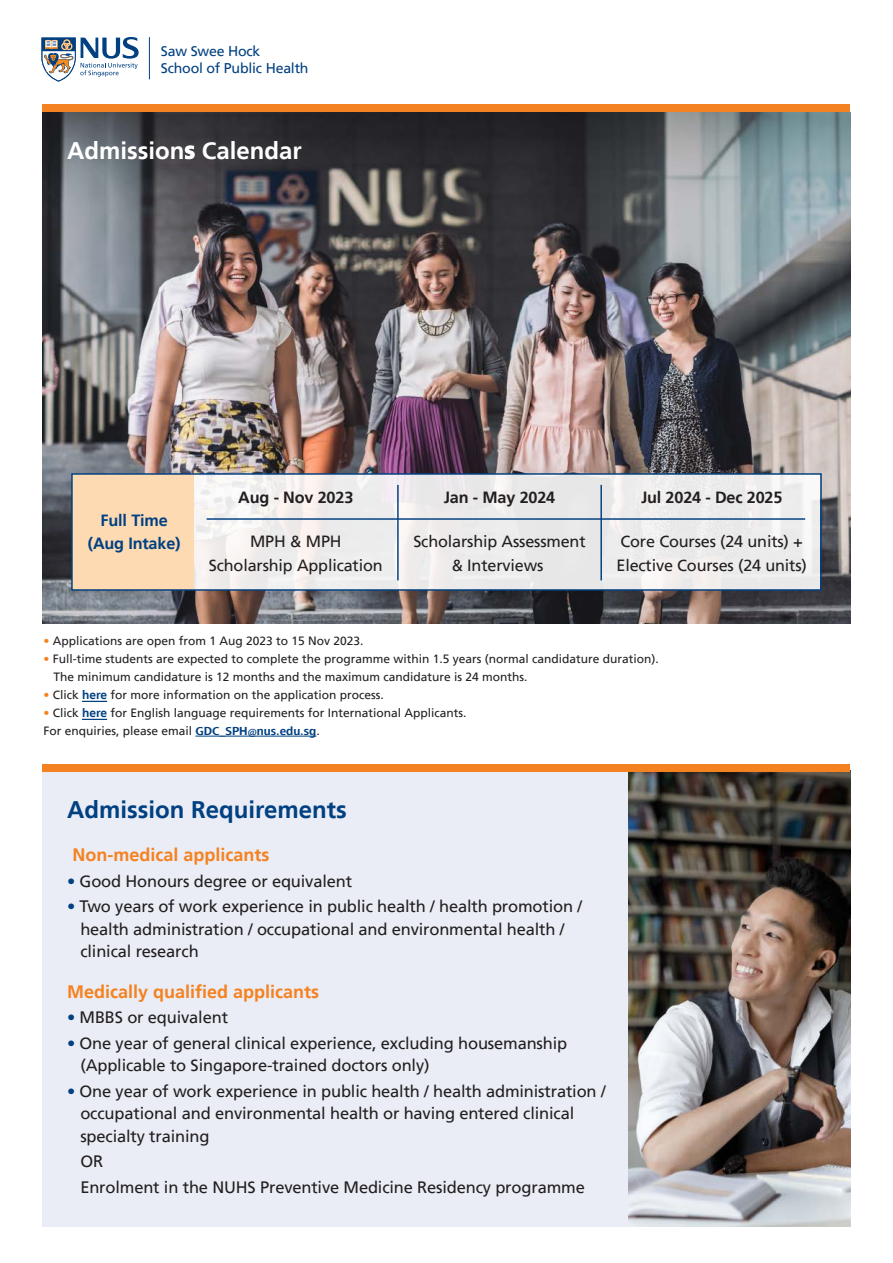
<style>
.page{position:relative;width:893px;height:1263px;background:#fff}
.page>*{position:absolute;margin:0;border:0;box-sizing:border-box;transform-origin:0 0}
.t1{font:700 24px "Frutiger LT";color:#014081}
.t2{font:700 24px "Frutiger LT";color:#fff}
.t3{font:700 18px "Frutiger LT";color:#f58220}
.t4{font:16.5px/22.5px "Frutiger LT";letter-spacing:-.01em;color:#231f20}
.t5{font:16.2px/23.5px "Frutiger LT";letter-spacing:-.01em;color:#231f20;text-align:center}
.t6{font:700 16.2px "Frutiger LT";letter-spacing:-.01em;color:#231f20}
.t7{font:700 16.2px/23.5px "Frutiger LT";letter-spacing:-.01em;color:#014081;text-align:center}
.t8{font:14.1px/17px "Frutiger LT";letter-spacing:-.015em;color:#014081}
.t9{font:12px/18px "Frutiger LT";color:#231f20}
.s1{color:#f58220}
.s2{font-weight:700;color:#014081}
.s3{font-family:"Frutiger Next LT";font-weight:700;color:#014081}
.s4{color:#014081}
</style>
<div class="page">
<div style="left:43px;top:771px;width:589px;height:455px;background:#eaedf6"></div>
<img style="left:43px;top:112px;width:807px;height:512px">
<svg style="left:82px;top:701px;width:25px;height:1px"></svg>
<svg style="left:82px;top:719px;width:25px;height:1px"></svg>
<hr style="left:195px;top:736px;width:121px;height:1px;background:#014081">
<svg style="left:41px;top:37px;width:98px;height:45px"></svg>
<hr style="left:149px;top:37px;width:1px;height:42px;background:#014081">
<div style="left:43px;top:104px;width:807px;height:8px;background:#f58220"></div>
<div style="left:194px;top:474px;width:626px;height:116px;background:linear-gradient(to right,#f1efee,#ebebec)"></div>
<div style="left:72px;top:474px;width:122px;height:116px;background:#fedab3"></div>
<div style="left:71px;top:473px;width:751px;height:118px;border:1px solid #014081"></div>
<hr style="left:207px;top:518px;width:598px;height:2px;background:#014081">
<hr style="left:397px;top:485px;width:2px;height:95px;background:#014081">
<hr style="left:600px;top:485px;width:2px;height:95px;background:#014081">
<img style="left:628px;top:772px;width:222px;height:454px">
<div style="left:43px;top:765px;width:807px;height:7px;background:#f58220"></div>
<p class="t8" style="left:161px;top:42px;width:149px">Saw Swee Hock<br>School of Public Health</p>
<h1 class="t2" style="left:67px;top:136px;width:236px">Admissions Calendar</h1>
<p class="t7" style="left:88px;top:508px;width:94px">Full Time (Aug Intake)</p>
<p class="t6" style="left:238px;top:488px;width:117px">Aug - Nov 2023</p>
<p class="t6" style="left:444px;top:488px;width:113px">Jan - May 2024</p>
<p class="t6" style="left:641px;top:488px;width:143px">Jul 2024 - Dec 2025</p>
<p class="t5" style="left:209px;top:530px;width:175px">MPH &amp; MPH<br>Scholarship Application</p>
<p class="t5" style="left:413px;top:530px;width:174px">Scholarship Assessment &amp; Interviews</p>
<p class="t5" style="left:616px;top:530px;width:192px;text-align:left">Core Courses (24 units) +<br>Elective Courses (24 units)</p>
<p class="t9" style="left:43px;top:632px;width:322px"><span class="s1">•</span> Applications are open from 1 Aug 2023 to 15 Nov 2023.</p>
<p class="t9" style="left:53px;top:650px;width:607px;text-indent:-10px"><span class="s1">•</span> Full-time students are expected to complete the programme within 1.5 years (normal candidature duration).<br>The minimum candidature is 12 months and the maximum candidature is 24 months.</p>
<p class="t9" style="left:43px;top:686px;width:342px"><span class="s1">•</span> Click <span class="s2">here</span> for more information on the application process.</p>
<p class="t9" style="left:43px;top:704px;width:425px"><span class="s1">•</span> Click <span class="s2">here</span> for English language requirements for International Applicants.<br>For enquiries, please email <span class="s3">GDC_SPH@nus.edu.sg</span>.</p>
<h1 class="t1" style="left:67px;top:796px;width:281px">Admission Requirements</h1>
<p class="t3" style="left:73px;top:844px;width:199px">Non-medical applicants</p>
<p class="t4" style="left:67px;top:870px;width:287px"><span class="s4">•</span> Good Honours degree or equivalent</p>
<p class="t4" style="left:80px;top:895px;width:503px;text-indent:-13px"><span class="s4">•</span> Two years of work experience in public health / health promotion / health administration / occupational and environmental health / clinical research</p>
<p class="t3" style="left:67px;top:981px;width:254px">Medically qualified applicants</p>
<p class="t4" style="left:67px;top:1006px;width:162px"><span class="s4">•</span> MBBS or equivalent</p>
<p class="t4" style="left:80px;top:1032px;width:488px;text-indent:-13px"><span class="s4">•</span> One year of general clinical experience, excluding housemanship (Applicable to Singapore-trained doctors only)</p>
<p class="t4" style="left:80px;top:1080px;width:527px;text-indent:-13px"><span class="s4">•</span> One year of work experience in public health / health administration / occupational and environmental health or having entered clinical specialty training</p>
<p class="t4" style="left:80px;top:1149px;width:506px;line-height:25.5px">OR<br>Enrolment in the NUHS Preventive Medicine Residency programme</p>
</div>
